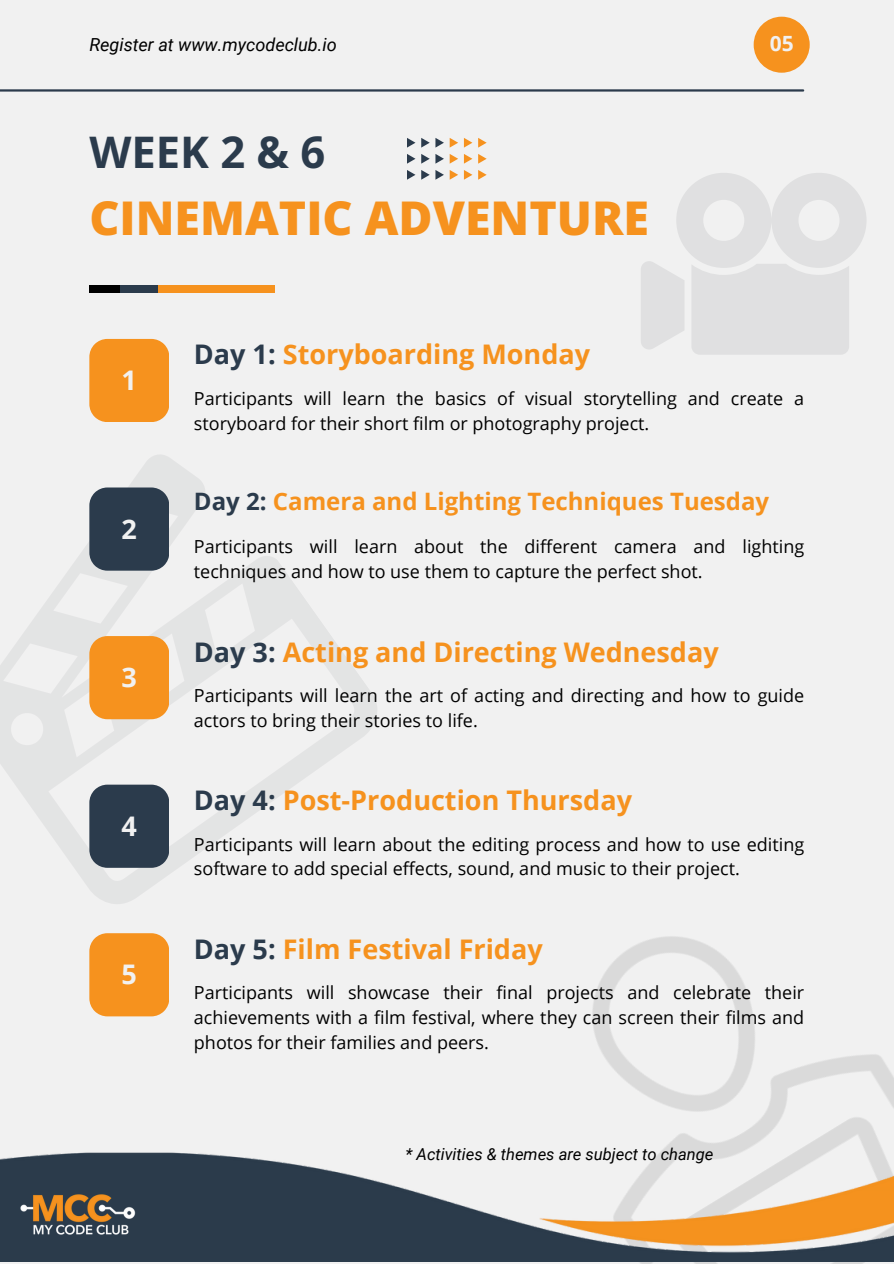
<style>
.page{position:relative;width:894px;height:1264px;background:#fff}
.page>*{position:absolute;margin:0;border:0;box-sizing:border-box;transform-origin:0 0}
.t1{font:800 46.5px "Open Sans";color:#f6921e}
.t2{font:700 43.5px "Open Sans";color:#2b3b4c}
.t3{font:700 27px "Open Sans";color:#f6921e}
.t4{font:700 27px "Open Sans";color:#f1f1f1}
.t5{font:700 24px "Open Sans";color:#f6921e}
.t6{font:700 21px "Open Sans";color:#f1f1f1}
.t7{font:18px/24.8px "Open Sans";color:#000}
.t8{font:italic 18px "Roboto";color:#000}
.t9{font:italic 16.5px "Roboto";color:#000}
.s1{color:#2b3b4c}
</style>
<div class="page">
<div style="left:0;top:0;width:893px;height:1263px;background:#f1f1f1"></div>
<hr style="left:0;top:89px;width:802px;height:3px;background:#2b3b4c">
<div style="left:753px;top:17px;width:56px;height:56px;background:#f6921e;border-radius:50%"></div>
<div style="left:89px;top:285px;width:185px;height:8px;background:#f6921e"></div>
<div style="left:89px;top:285px;width:69px;height:8px;background:#2b3b4c"></div>
<div style="left:89px;top:285px;width:31px;height:8px;background:#000"></div>
<svg style="left:478px;top:138px;width:8px;height:10px"></svg>
<svg style="left:478px;top:154px;width:8px;height:10px"></svg>
<svg style="left:478px;top:170px;width:8px;height:9px"></svg>
<svg style="left:464px;top:138px;width:8px;height:10px"></svg>
<svg style="left:464px;top:154px;width:8px;height:10px"></svg>
<svg style="left:464px;top:170px;width:8px;height:9px"></svg>
<svg style="left:407px;top:138px;width:51px;height:41px"></svg>
<div style="left:89px;top:339px;width:80px;height:83px;background:#f6921e"></div>
<svg style="left:0;top:455px;width:377px;height:449px"></svg>
<div style="left:89px;top:487px;width:80px;height:83px;background:#2b3b4c"></div>
<div style="left:89px;top:636px;width:80px;height:83px;background:#f6921e"></div>
<div style="left:89px;top:784px;width:80px;height:83px;background:#2b3b4c"></div>
<div style="left:89px;top:933px;width:80px;height:83px;background:#f6921e"></div>
<img style="left:454px;top:936px;width:439px;height:327px">
<img style="left:0;top:1142px;width:893px;height:119px">
<img style="left:17px;top:1188px;width:126px;height:51px">
<svg style="left:641px;top:173px;width:225px;height:182px"></svg>
<p class="t8" style="left:89px;top:35px;width:249px">Register at www.mycodeclub.io</p>
<p class="t2" style="left:89px;top:122px;width:237px">WEEK 2 &amp; 6</p>
<p class="t1" style="left:89px;top:185px;width:561px">CINEMATIC ADVENTURE</p>
<p class="t6" style="left:769px;top:29px;width:25px">05</p>
<h2 class="t4" style="left:122px;top:361px;width:17px">1</h2>
<p class="t4" style="left:122px;top:510px;width:17px">2</p>
<h3 class="t4" style="left:122px;top:658px;width:17px">3</h3>
<p class="t4" style="left:122px;top:807px;width:17px">4</p>
<p class="t4" style="left:122px;top:955px;width:17px">5</p>
<h1 class="t3" style="left:194px;top:335px;width:397px"><span class="s1">Day 1:</span> Storyboarding Monday</h1>
<p class="t7" style="left:194px;top:385px;width:611px">Participants will learn the basics of visual storytelling and create a storyboard for their short film or photography project.</p>
<p class="t5" style="left:194px;top:484px;width:576px"><span class="s1">Day 2:</span> Camera and Lighting Techniques Tuesday</p>
<p class="t7" style="left:194px;top:534px;width:611px">Participants will learn about the different camera and lighting techniques and how to use them to capture the perfect shot.</p>
<p class="t3" style="left:194px;top:632px;width:526px"><span class="s1">Day 3:</span> Acting and Directing Wednesday</p>
<p class="t7" style="left:194px;top:682px;width:611px">Participants will learn the art of acting and directing and how to guide actors to bring their stories to life.</p>
<p class="t3" style="left:194px;top:781px;width:439px"><span class="s1">Day 4:</span> Post-Production Thursday</p>
<h2 class="t7" style="left:194px;top:831px;width:611px">Participants will learn about the editing process and how to use editing software to add special effects, sound, and music to their project.</h2>
<h2 class="t3" style="left:194px;top:929px;width:350px"><span class="s1">Day 5:</span> Film Festival Friday</h2>
<p class="t7" style="left:194px;top:979px;width:611px;text-align:justify">Participants will showcase their final projects and celebrate their achievements with a film festival, where they can screen their films and photos for their families and peers.</p>
<h2 class="t9" style="left:405px;top:1145px;width:309px">* Activities &amp; themes are subject to change</h2>
</div>
